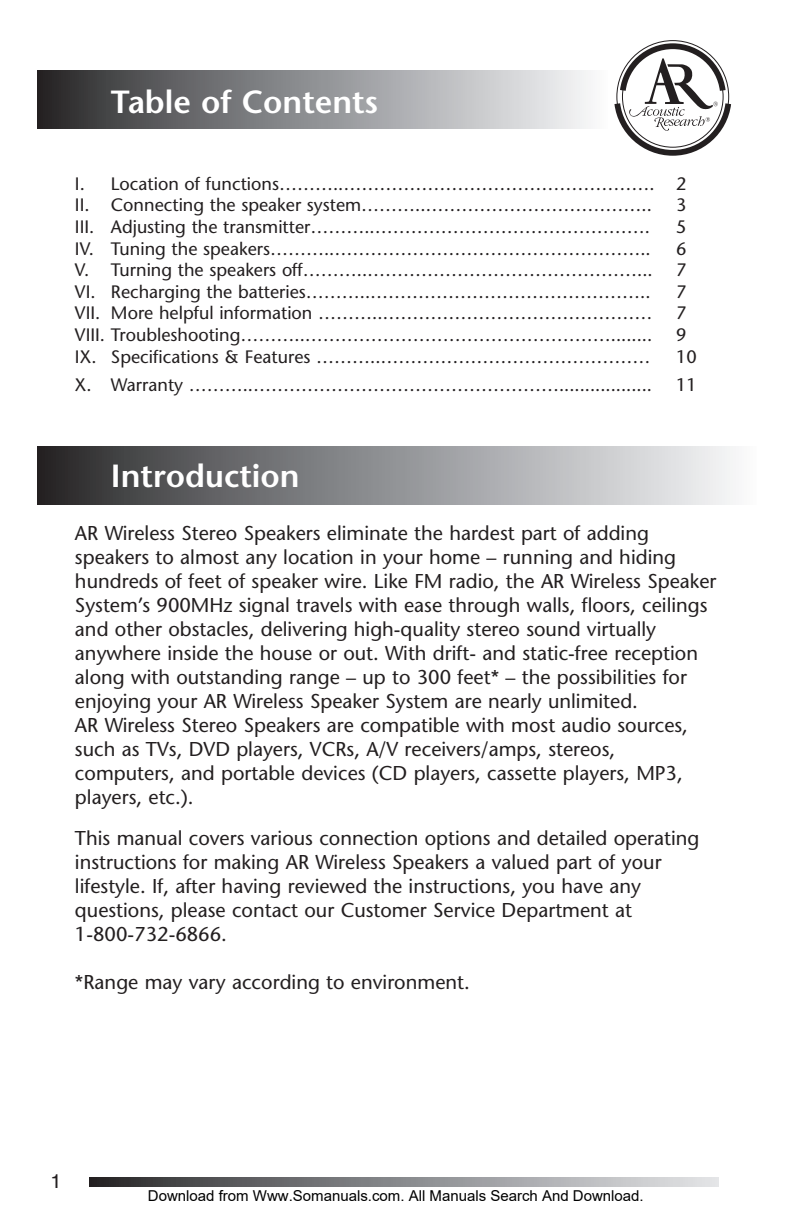
<style>
.page{position:relative;width:792px;height:1224px;background:#fff}
.page>*{position:absolute;margin:0;border:0;box-sizing:border-box;transform-origin:0 0}
.t1{font:600 32px "Stone Sans";color:#fff}
.t2{font:20px/24px "Stone Sans";color:#231f20}
.t3{font:20px "Helvetica";color:#231f20}
.t4{font:18px/21.6px "Stone Sans";color:#231f20}
.t5{font:15px "Arial";color:#000}
</style>
<div class="page">
<svg style="left:90px;top:1177px;width:628px;height:10px;background:#88888b"></svg>
<div style="left:37px;top:71px;width:570px;height:57px;background:linear-gradient(to right,#2b2b2d,#f9fbfd)"></div>
<div style="left:37px;top:447px;width:720px;height:57px;background:linear-gradient(to right,#2b2b2d,#fafbfe)"></div>
<svg style="left:614px;top:40px;width:117px;height:116px"></svg>
<h1 class="t1" style="left:111px;top:83px;width:269px">Table of Contents</h1>
<p class="t4" style="left:75px;top:173px;width:613px">I. Location of functions………..……………………………………………. 2<br>II. Connecting the speaker system………..………………………………..</p>
<p class="t4" style="left:676px;top:194px;width:12px">3</p>
<p class="t4" style="left:75px;top:216px;width:576px">III. Adjusting the transmitter………..……………………………………….</p>
<p class="t4" style="left:676px;top:216px;width:12px">5</p>
<p class="t4" style="left:75px;top:238px;width:577px">IV. Tuning the speakers………..……………………………………………..</p>
<p class="t4" style="left:676px;top:238px;width:12px">6</p>
<p class="t4" style="left:75px;top:259px;width:579px">V. Turning the speakers off………..………………………………………...</p>
<p class="t4" style="left:676px;top:259px;width:12px">7</p>
<p class="t4" style="left:75px;top:281px;width:577px">VI. Recharging the batteries………..………………………………………..</p>
<p class="t4" style="left:676px;top:281px;width:12px">7</p>
<p class="t4" style="left:75px;top:302px;width:579px">VII. More helpful information ………..………………………………………</p>
<p class="t4" style="left:676px;top:302px;width:12px">7</p>
<p class="t4" style="left:75px;top:324px;width:579px">VIII. Troubleshooting………..……………………………………………........</p>
<p class="t4" style="left:676px;top:324px;width:12px">9</p>
<p class="t4" style="left:75px;top:346px;width:577px">IX. Specifications &amp; Features ………..………………………………………</p>
<p class="t4" style="left:676px;top:346px;width:22px">10</p>
<p class="t4" style="left:75px;top:374px;width:579px">X. Warranty ………..……………………………………………..................</p>
<p class="t4" style="left:676px;top:374px;width:22px">11</p>
<h1 class="t1" style="left:111px;top:457px;width:190px">Introduction</h1>
<p class="t2" style="left:75px;top:521px;width:643px">AR Wireless Stereo Speakers eliminate the hardest part of adding speakers to almost any location in your home – running and hiding hundreds of feet of speaker wire. Like FM radio, the AR Wireless Speaker System’s 900MHz signal travels with ease through walls, floors, ceilings and other obstacles, delivering high-quality stereo sound virtually anywhere inside the house or out. With drift- and static-free reception along with outstanding range – up to 300 feet* – the possibilities for enjoying your AR Wireless Speaker System are nearly unlimited.<br>AR Wireless Stereo Speakers are compatible with most audio sources, such as TVs, DVD players, VCRs, A/V receivers/amps, stereos, computers, and portable devices (CD players, cassette players, MP3, players, etc.).</p>
<p class="t2" style="left:75px;top:826px;width:626px">This manual covers various connection options and detailed operating instructions for making AR Wireless Speakers a valued part of your lifestyle. If, after having reviewed the instructions, you have any questions, please contact our Customer Service Department at 1-800-732-6866.</p>
<p class="t2" style="left:75px;top:970px;width:396px">*Range may vary according to environment.</p>
<p class="t3" style="left:50px;top:1164px;width:13px">1</p>
<p class="t5" style="left:148px;top:1187px;width:497px">Download from Www.Somanuals.com. All Manuals Search And Download.</p>
</div>
